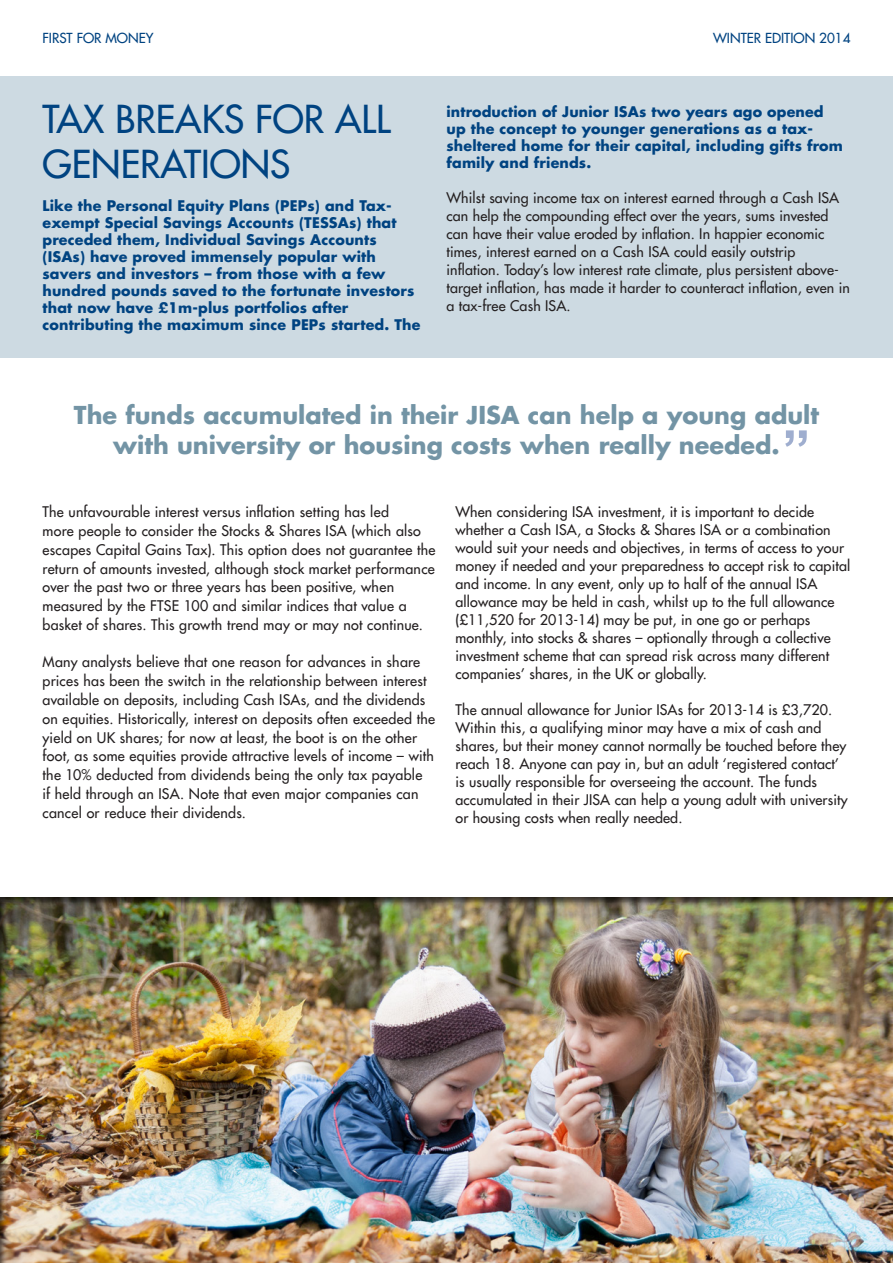
<style>
.page{position:relative;width:893px;height:1263px;background:#fff}
.page>*{position:absolute;margin:0;border:0;box-sizing:border-box;transform-origin:0 0}
.t1{font:37.5px/45px "Futura LT";color:#004381}
.t2{font:700 24px/30px "Futura LT";color:#7394a5;text-align:center}
.t3{font:14.25px/18px "Futura LT";letter-spacing:.01em;color:#231f20}
.t4{font:700 14.25px/17.1px "Futura LT";letter-spacing:.01em;color:#004381}
.t5{font:13.5px "Futura LT";color:#004381}
</style>
<div class="page">
<div style="left:0;top:77px;width:893px;height:281px;background:#cddae2"></div>
<div style="left:0;top:896px;width:893px;height:367px;background:#231f20;opacity:.75"></div>
<svg style="left:785px;top:430px;width:22px;height:17px"></svg>
<p class="t5" style="left:43px;top:30px;width:113px">FIRST FOR MONEY</p>
<p class="t5" style="left:713px;top:30px;width:139px">WINTER EDITION 2014</p>
<h1 class="t1" style="left:43px;top:97px;width:349px">TAX BREAKS FOR ALL<br>GENERATIONS</h1>
<p class="t4" style="left:43px;top:196px;width:379px">Like the Personal Equity Plans (PEPs) and Tax&shy;exempt Special Savings Accounts (TESSAs) that preceded them, Individual Savings Accounts (ISAs) have proved immensely popular with savers and investors – from those with a few hundred pounds saved to the fortunate investors that now have £1m-plus portfolios after contributing the maximum since PEPs started. The</p>
<p class="t4" style="left:446px;top:103px;width:398px">introduction of Junior ISAs two years ago opened up the concept to younger generations as a tax&shy;sheltered home for their capital, including gifts from family and friends.</p>
<p class="t3" style="left:446px;top:189px;width:405px">Whilst saving income tax on interest earned through a Cash ISA can help the compounding effect over the years, sums invested can have their value eroded by inflation. In happier economic times, interest earned on a Cash ISA could easily outstrip inflation. Today’s low interest rate climate, plus persistent above&shy;target inflation, has made it harder to counteract inflation, even in a tax-free Cash ISA.</p>
<h2 class="t2" style="left:74px;top:399px;width:747px">The funds accumulated in their JISA can help a young adult with university or housing costs when really needed.</h2>
<p class="t3" style="left:43px;top:503px;width:394px;line-height:18.8px">The unfavourable interest versus inflation setting has led<br>more people to consider the Stocks &amp; Shares ISA (which also escapes Capital Gains Tax). This option does not guarantee the return of amounts invested, although stock market performance over the past two or three years has been positive, when measured by the FTSE 100 and similar indices that value a basket of shares. This growth trend may or may not continue.</p>
<p class="t3" style="left:43px;top:653px;width:394px;line-height:18.8px">Many analysts believe that one reason for advances in share prices has been the switch in the relationship between interest available on deposits, including Cash ISAs, and the dividends on equities. Historically, interest on deposits often exceeded the yield on UK shares; for now at least, the boot is on the other foot, as some equities provide attractive levels of income – with the 10% deducted from dividends being the only tax payable<br>if held through an ISA. Note that even major companies can cancel or reduce their dividends.</p>
<p class="t3" style="left:455px;top:503px;width:396px">When considering ISA investment, it is important to decide whether a Cash ISA, a Stocks &amp; Shares ISA or a combination would suit your needs and objectives, in terms of access to your money if needed and your preparedness to accept risk to capital and income. In any event, only up to half of the annual ISA allowance may be held in cash, whilst up to the full allowance (£11,520 for 2013-14) may be put, in one go or perhaps monthly, into stocks &amp; shares – optionally through a collective investment scheme that can spread risk across many different companies’ shares, in the UK or globally.</p>
<p class="t3" style="left:455px;top:701px;width:394px">The annual allowance for Junior ISAs for 2013-14 is £3,720.<br>Within this, a qualifying minor may have a mix of cash and shares, but their money cannot normally be touched before they reach 18. Anyone can pay in, but an adult ‘registered contact’ is usually responsible for overseeing the account. The funds accumulated in their JISA can help a young adult with university or housing costs when really needed.</p>
</div>
